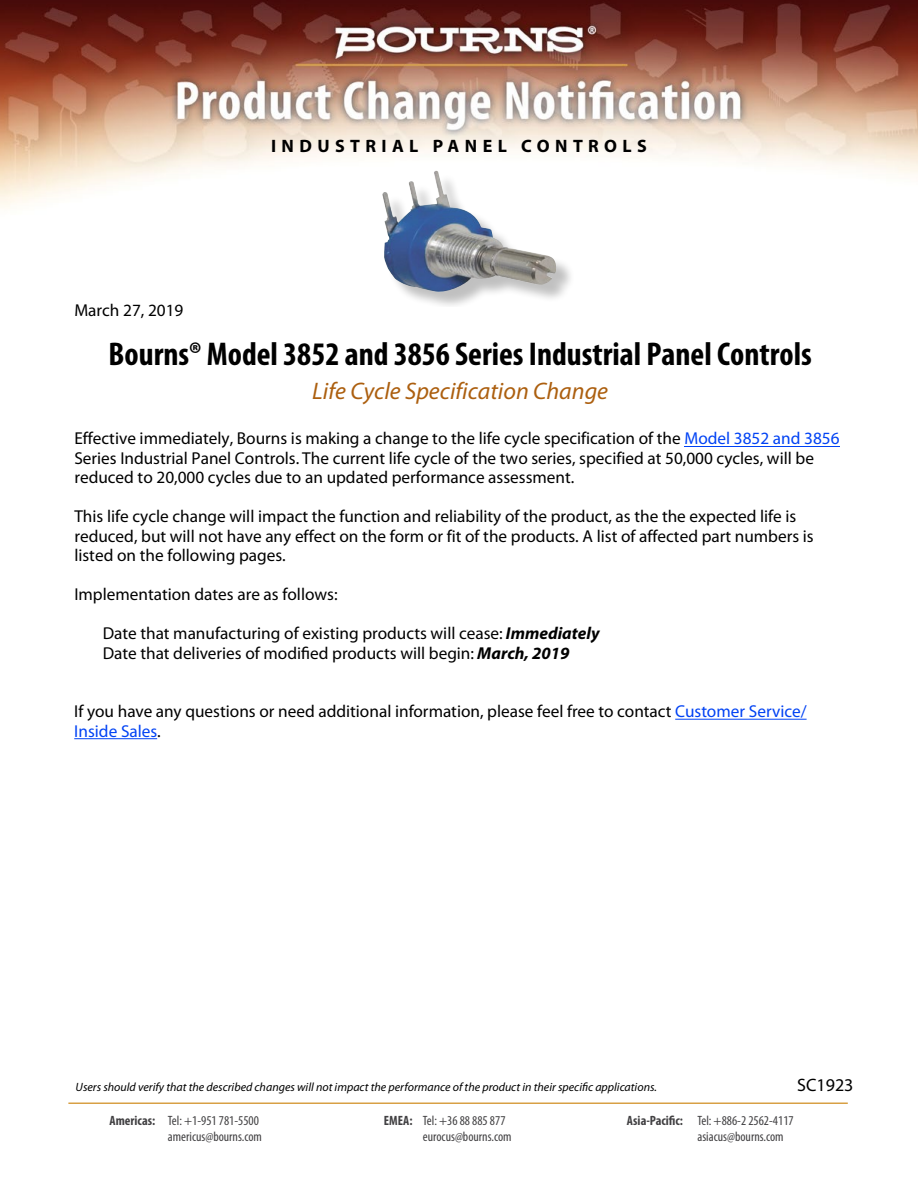
<style>
.page{position:relative;width:918px;height:1188px;background:#fff}
.page>*{position:absolute;margin:0;border:0;box-sizing:border-box;transform-origin:0 0}
.t1{font:700 condensed 33px "Myriad Pro";color:#000}
.t2{font:italic 24px "Myriad Pro";color:#ac5f0f}
.t3{font:700 18px "Myriad Pro";letter-spacing:.3em;color:#000}
.t4{font:18px "Myriad Pro";color:#000}
.t5{font:17.25px/19.5px "Myriad Pro";color:#000}
.t6{font:condensed 13.5px "Myriad Pro";color:#414042}
.t7{font:italic 12px "Myriad Pro";color:#000}
.s1{color:#0042f4}
.s2{font-weight:700;font-style:italic}
.s3{font-weight:700}
</style>
<div class="page">
<img style="left:0;top:0;width:918px;height:208px">
<hr style="left:675px;top:719px;width:132px;height:1px;background:#0042f4">
<hr style="left:74px;top:738px;width:83px;height:1px;background:#0042f4">
<hr style="left:684px;top:446px;width:156px;height:1px;background:#0042f4">
<hr style="left:68px;top:1102px;width:780px;height:2px;background:#d8a044">
<div style="left:385px;top:173px;width:190px;height:134px;background:#000;opacity:.25"></div>
<img style="left:382px;top:171px;width:174px;height:121px">
<p class="t3" style="left:271px;top:135px;width:377px">INDUSTRIAL PANEL CONTROLS</p>
<p class="t5" style="left:74px;top:301px;width:111px">March 27, 2019</p>
<h1 class="t1" style="left:109px;top:336px;width:705px">Bourns® Model 3852 and 3856 Series Industrial Panel Controls</h1>
<h2 class="t2" style="left:312px;top:378px;width:297px">Life Cycle Specification Change</h2>
<p class="t5" style="left:74px;top:429px;width:767px">Effective immediately, Bourns is making a change to the life cycle specification of the <span class="s1">Model 3852 and 3856<br></span>Series Industrial Panel Controls. The current life cycle of the two series, specified at 50,000 cycles, will be reduced to 20,000 cycles due to an updated performance assessment.</p>
<p class="t5" style="left:74px;top:507px;width:741px">This life cycle change will impact the function and reliability of the product, as the the expected life is reduced, but will not have any effect on the form or fit of the products. A list of affected part numbers is listed on the following pages.</p>
<p class="t5" style="left:74px;top:585px;width:265px">Implementation dates are as follows:</p>
<p class="t5" style="left:103px;top:624px;width:498px">Date that manufacturing of existing products will cease: <span class="s2">Immediately<br></span>Date that deliveries of modified products will begin: <span class="s2">March, 2019</span></p>
<p class="t5" style="left:74px;top:702px;width:734px">If you have any questions or need additional information, please feel free to contact <span class="s1">Customer Service/<br>Inside Sales</span>.</p>
<p class="t7" style="left:76px;top:1081px;width:583px">Users should verify that the described changes will not impact the performance of the product in their specific applications.</p>
<p class="t4" style="left:797px;top:1075px;width:58px">SC1923</p>
<p class="t6" style="left:110px;top:1113px;width:151px"><span class="s3">Americas:</span> Tel: +1-951 781-5500</p>
<p class="t6" style="left:384px;top:1113px;width:123px"><span class="s3">EMEA:</span> Tel: +36 88 885 877</p>
<p class="t6" style="left:627px;top:1113px;width:168px"><span class="s3">Asia-Pacific:</span> Tel: +886-2 2562-4117</p>
<p class="t6" style="left:168px;top:1129px;width:96px">americus@bourns.com</p>
<p class="t6" style="left:423px;top:1129px;width:90px">eurocus@bourns.com</p>
<p class="t6" style="left:697px;top:1129px;width:88px">asiacus@bourns.com</p>
</div>
